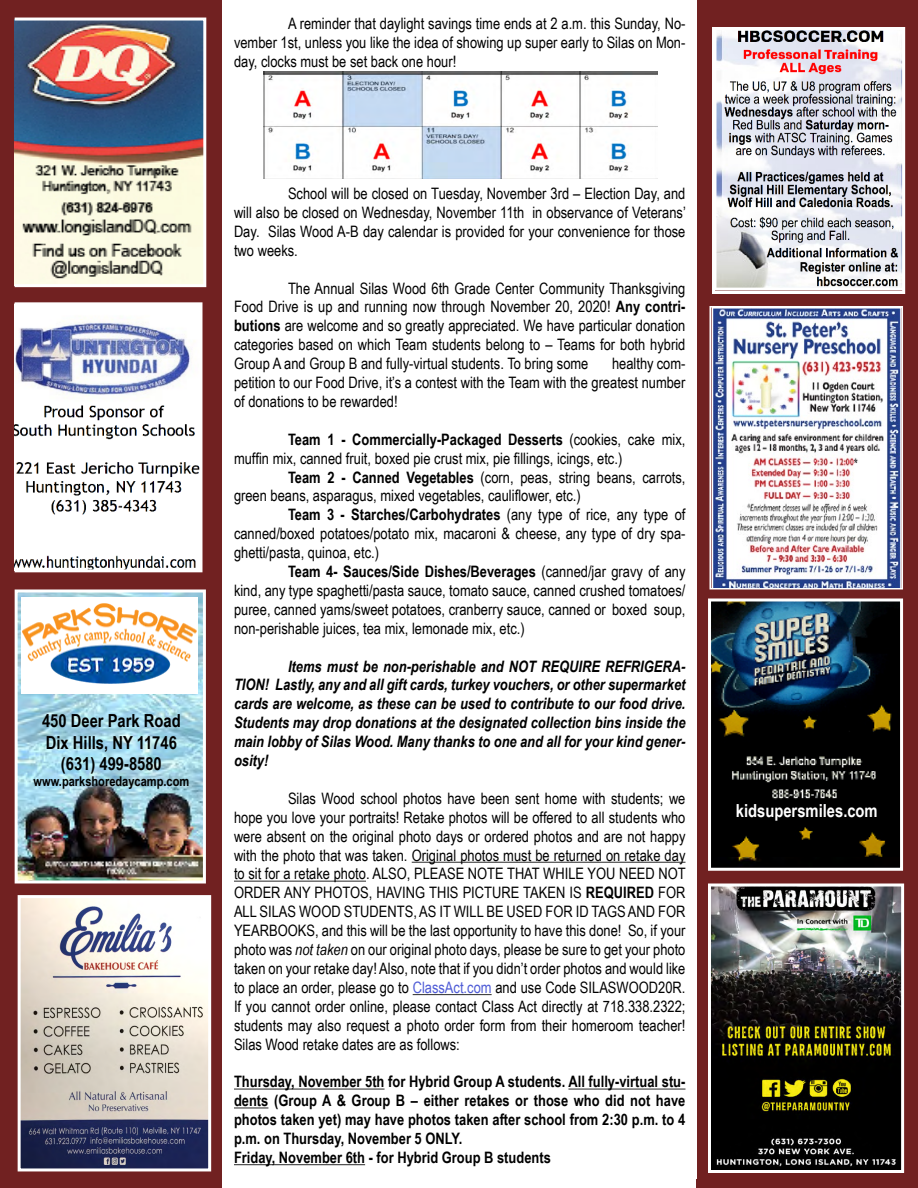
<style>
.page{position:relative;width:918px;height:1188px;background:#712121}
.page>*{position:absolute;margin:0;border:0;box-sizing:border-box;transform-origin:0 0}
.t1{font:700 18px/21.6px "Arial Narrow";color:#000;text-align:center}
.t2{font:700 18px "Arial Narrow";color:#fff}
.t3{font:15.75px/18.9px "Arial Narrow";color:#000;text-align:justify}
.t4{font:italic 700 15.75px/18.9px "Arial Narrow";color:#000;text-align:justify}
.t5{font:700 15.75px/18.9px "Arial Narrow";color:#000}
.t6{font:700 13.5px "Arial Narrow";color:#000}
.s1{font-weight:700}
.s2{font-style:italic}
.s3{color:#4f5cd6}
</style>
<div class="page">
<div style="left:222px;top:0;width:474px;height:1179px;background:#fff"></div>
<hr style="left:412px;top:862px;width:273px;height:1px;background:#444">
<hr style="left:234px;top:881px;width:132px;height:1px;background:#444">
<hr style="left:413px;top:994px;width:79px;height:1px;background:#444">
<hr style="left:234px;top:1088px;width:151px;height:2px;background:#444">
<hr style="left:568px;top:1088px;width:117px;height:2px;background:#444">
<hr style="left:234px;top:1107px;width:34px;height:2px;background:#444">
<hr style="left:234px;top:1164px;width:131px;height:1px;background:#444">
<img style="left:17px;top:306px;width:181px;height:262px">
<div style="left:13px;top:302px;width:189px;height:270px;border:3px solid #fff"></div>
<img style="left:22px;top:899px;width:185px;height:268px">
<div style="left:18px;top:895px;width:193px;height:276px;border:3px solid #fff"></div>
<img style="left:712px;top:602px;width:187px;height:265px">
<div style="left:708px;top:598px;width:195px;height:273px;border:3px solid #fff"></div>
<div style="left:719px;top:804px;width:176px;height:21px;background:#000"></div>
<img style="left:713px;top:309px;width:187px;height:278px">
<div style="left:710px;top:306px;width:193px;height:284px;border:2px solid #fff"></div>
<img style="left:712px;top:888px;width:188px;height:281px">
<div style="left:708px;top:884px;width:196px;height:289px;border:3px solid #fff"></div>
<img style="left:19px;top:594px;width:183px;height:286px">
<div style="left:15px;top:590px;width:191px;height:294px;border:3px solid #fff"></div>
<div style="left:21px;top:597px;width:177px;height:96px;background:#fff"></div>
<img style="left:22px;top:604px;width:174px;height:79px">
<img style="left:716px;top:31px;width:185px;height:259px">
<div style="left:712px;top:27px;width:193px;height:267px;border:3px solid #fff"></div>
<img style="left:17px;top:22px;width:185px;height:261px">
<div style="left:13px;top:18px;width:193px;height:269px;border:3px solid #fff"></div>
<img style="left:263px;top:72px;width:395px;height:106px">
<p class="t3" style="left:234px;top:13px;width:453px;text-indent:54px">A reminder that daylight savings time ends at 2 a.m. this Sunday, No&shy;vember 1st, unless you like the idea of showing up super early to Silas on Mon&shy;day, clocks must be set back one hour!</p>
<p class="t1" style="left:42px;top:709px;width:140px">450 Deer Park Road<br>Dix Hills, NY 11746 (631) 499-8580</p>
<p class="t6" style="left:33px;top:772px;width:157px">www.parkshoredaycamp.com</p>
<p class="t3" style="left:234px;top:184px;width:453px;text-indent:54px">School will be closed on Tuesday, November 3rd – Election Day, and will also be closed on Wednesday, November 11th in observance of Veterans’ Day. Silas Wood A-B day calendar is provided for your convenience for those two weeks.</p>
<p class="t3" style="left:234px;top:278px;width:453px;text-indent:54px">The Annual Silas Wood 6th Grade Center Community Thanksgiving Food Drive is up and running now through November 20, 2020! <span class="s1">Any contri&shy;butions</span> are welcome and so greatly appreciated. We have particular donation categories based on which Team students belong to – Teams for both hybrid Group A and Group B and fully-virtual students. To bring some</p>
<p class="t3" style="left:234px;top:354px;width:453px;text-indent:378px">healthy com&shy;petition to our Food Drive, it’s a contest with the Team with the greatest number of donations to be rewarded!</p>
<p class="t3" style="left:234px;top:429px;width:453px;text-indent:54px"><span class="s1">Team 1 - Commercially-Packaged Desserts</span> (cookies, cake mix, muffin mix, canned fruit, boxed pie crust mix, pie fillings, icings, etc.)</p>
<p class="t3" style="left:234px;top:467px;width:453px;text-indent:54px"><span class="s1">Team 2 - Canned Vegetables</span> (corn, peas, string beans, carrots, green beans, asparagus, mixed vegetables, cauliflower, etc.)</p>
<p class="t3" style="left:234px;top:505px;width:453px;text-indent:54px"><span class="s1">Team 3 - Starches/Carbohydrates</span> (any type of rice, any type of canned/boxed potatoes/potato mix, macaroni &amp; cheese, any type of dry spa&shy;ghetti/pasta, quinoa, etc.)</p>
<p class="t3" style="left:234px;top:562px;width:453px;text-indent:54px"><span class="s1">Team 4- Sauces/Side Dishes/Beverages</span> (canned/jar gravy of any kind, any type spaghetti/pasta sauce, tomato sauce, canned crushed tomatoes/ puree, canned yams/sweet potatoes, cranberry sauce, canned or boxed soup, non-perishable juices, tea mix, lemonade mix, etc.)</p>
<p class="t4" style="left:234px;top:656px;width:453px;text-indent:54px">Items must be non-perishable and NOT REQUIRE REFRIGERA-TION! Lastly, any and all gift cards, turkey vouchers, or other supermarket cards are welcome, as these can be used to contribute to our food drive.<br>Students may drop donations at the designated collection bins inside the main lobby of Silas Wood. Many thanks to one and all for your kind gener&shy;osity!</p>
<p class="t3" style="left:234px;top:788px;width:453px;text-indent:54px">Silas Wood school photos have been sent home with students; we hope you love your portraits! Retake photos will be offered to all students who were absent on the original photo days or ordered photos and are not happy with the photo that was taken. Original photos must be returned on retake day to sit for a retake photo. ALSO, PLEASE NOTE THAT WHILE YOU NEED NOT ORDER ANY PHOTOS, HAVING THIS PICTURE TAKEN IS <span class="s1">REQUIRED</span> FOR ALL SILAS WOOD STUDENTS, AS IT WILL BE USED FOR ID TAGS AND FOR YEARBOOKS, and this will be the last opportunity to have this done! So, if your photo was <span class="s2">not taken</span> on our original photo days, please be sure to get your photo taken on your retake day! Also, note that if you didn’t order photos and would like to place an order, please go to <span class="s3">ClassAct.com</span> and use Code SILASWOOD20R.<br>If you cannot order online, please contact Class Act directly at 718.338.2322; students may also request a photo order form from their homeroom teacher!<br>Silas Wood retake dates are as follows:</p>
<p class="t5" style="left:234px;top:1072px;width:453px">Thursday, November 5th for Hybrid Group A students. All fully-virtual stu&shy;dents (Group A &amp; Group B – either retakes or those who did not have photos taken yet) may have photos taken after school from 2:30 p.m. to 4 p.m. on Thursday, November 5 ONLY.<br>Friday, November 6th - for Hybrid Group B students</p>
<p class="t2" style="left:736px;top:797px;width:143px">kidsupersmiles.com</p>
</div>
